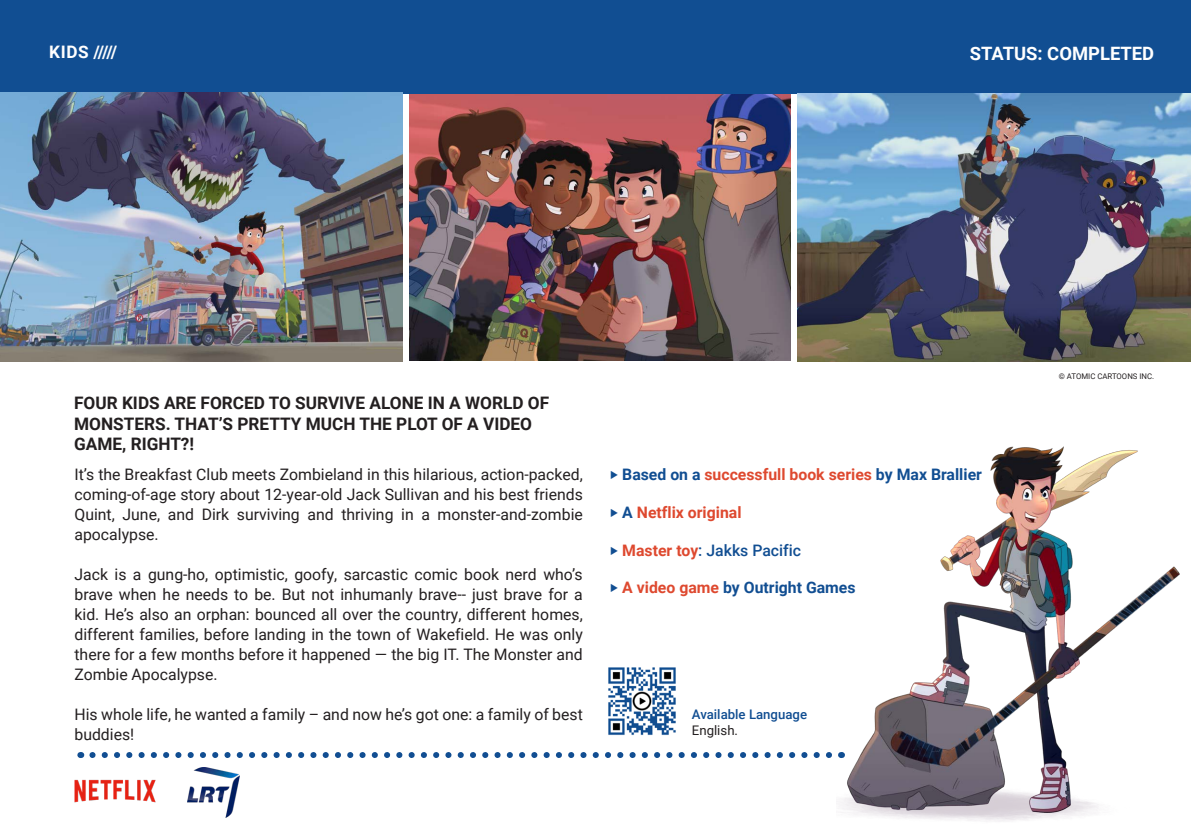
<style>
.page{position:relative;width:1191px;height:840px;background:#fff}
.page>*{position:absolute;margin:0;border:0;box-sizing:border-box;transform-origin:0 0}
.t1{font:700 18.4px "Roboto";color:#fff}
.t2{font:700 17.2px/20.6px "Roboto";color:#231f20}
.t3{font:700 17.2px "Roboto";color:#fff}
.t4{font:15.8px/20px "Roboto";color:#231f20;text-align:justify}
.t5{font:700 15.8px "Roboto";color:#114e92}
.t6{font:500 15.8px "Roboto";color:#114e92}
.t7{font:700 15.8px "Roboto";color:#de492f}
.t8{font:500 13.2px "Roboto";color:#114e92}
.t9{font:13.2px "Roboto";color:#231f20}
.t10{font:7.8px "Roboto";color:#231f20}
.s1{font-weight:500}
.s2{color:#de492f}
.s3{font-weight:500;color:#114e92}
.s4{color:#114e92}
.s5{font-weight:700;color:#de492f}
</style>
<div class="page">
<img style="left:409px;top:93px;width:381px;height:268px">
<div style="left:0;top:0;width:1191px;height:93px;background:#114e92"></div>
<img style="left:797px;top:93px;width:394px;height:268px">
<img style="left:0;top:93px;width:403px;height:268px">
<svg style="left:92px;top:752px;width:740px;height:5px"></svg>
<img style="left:74px;top:779px;width:81px;height:24px">
<img style="left:837px;top:446px;width:343px;height:376px">
<img style="left:608px;top:667px;width:68px;height:68px">
<img style="left:187px;top:767px;width:53px;height:49px">
<p class="t3" style="left:49px;top:40px;width:69px">K I D S /////</p>
<p class="t1" style="left:969px;top:40px;width:186px">STATUS: COMPLETED</p>
<p class="t2" style="left:74px;top:391px;width:476px">FOUR KIDS ARE FORCED TO SURVIVE ALONE IN A WORLD OF<br>MONSTERS. THAT’S PRETTY MUCH THE PLOT OF A VIDEO<br>GAME, RIGHT?!</p>
<p class="t4" style="left:74px;top:463px;width:510px">It’s the Breakfast Club meets Zombieland in this hilarious, action-packed, coming-of-age story about 12-year-old Jack Sullivan and his best friends Quint, June, and Dirk surviving and thriving in a monster-and-zombie apocalypse.</p>
<p class="t4" style="left:74px;top:563px;width:510px">Jack is a gung-ho, optimistic, goofy, sarcastic comic book nerd who’s brave when he needs to be. But not inhumanly brave-- just brave for a kid. He’s also an orphan: bounced all over the country, different homes, different families, before landing in the town of Wakefield. He was only there for a few months before it happened — the big IT. The Monster and Zombie Apocalypse.</p>
<p class="t4" style="left:74px;top:703px;width:510px">His whole life, he wanted a family – and now he’s got one: a family of best buddies!</p>
<p class="t5" style="left:610px;top:462px;width:374px"><span class="s1">‣</span> Based on a <span class="s2">successfull book series</span> by Max Brallier</p>
<p class="t7" style="left:610px;top:500px;width:133px"><span class="s3">‣</span> <span class="s4">A</span> Netflix original</p>
<p class="t6" style="left:610px;top:538px;width:193px">‣ <span class="s5">Master toy</span>: Jakks Pacific</p>
<p class="t5" style="left:610px;top:576px;width:247px"><span class="s1">‣</span> <span class="s2">A video game</span> by Outright Games</p>
<p class="t8" style="left:692px;top:704px;width:117px">Available Language</p>
<p class="t9" style="left:692px;top:720px;width:48px">English.</p>
<p class="t10" style="left:1058px;top:371px;width:97px">© ATOMIC CARTOONS INC.</p>
</div>
